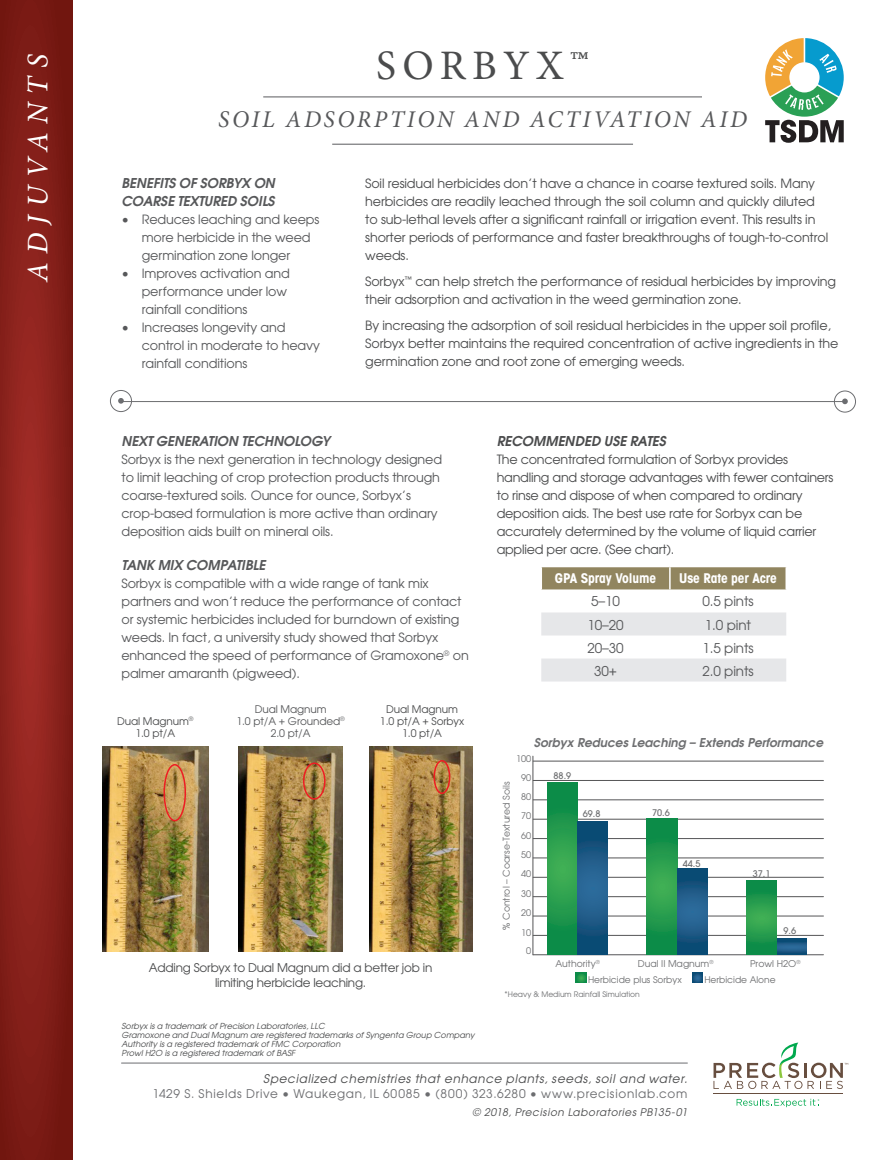
<style>
.page{position:relative;width:891px;height:1160px;background:#fff}
.page>*{position:absolute;margin:0;border:0;box-sizing:border-box;transform-origin:0 0}
.t1{font:42px "Minion Pro";letter-spacing:.15em;color:#4b4c4d}
.t2{font:italic 30px "Minion Pro";color:#fff}
.t3{font:italic 24px "Minion Pro";letter-spacing:.11em;color:#57585a}
.Paragraph_Style_1{font:italic 600 13.5px "Avant Garde";letter-spacing:-.005em;color:#57585a}
.t4{font:13.5px "Avant Garde";letter-spacing:-.01em;color:#57585a}
.t5{font:700 condensed 13.5px "Avant Garde";letter-spacing:-.01em;color:#fff}
.Paragraph_Style_1-2{font:italic 600 13.5px "Avant Garde";letter-spacing:-.005em;color:#4b4c4d}
.t6{font:12.75px/18px "Avant Garde";letter-spacing:-.01em;color:#4b4c4d}
.t7{font:12.75px/18px "Avant Garde";letter-spacing:-.01em;color:#57585a}
.t8{font:italic 600 12.15px "Avant Garde";color:#6e6f71}
.t9{font:12px "Avant Garde";letter-spacing:.06em;color:#6c6d70}
.t10{font:12px/15px "Avant Garde";letter-spacing:-.02em;color:#4b4c4d;text-align:center}
.t11{font:italic 12px "Avant Garde";letter-spacing:.055em;color:#4b4c4d}
.t12{font:10.5px/12px "Avant Garde";letter-spacing:-.01em;color:#4b4c4d;text-align:center}
.t13{font:italic 10.5px "Avant Garde";letter-spacing:.055em;color:#4b4c4d}
.t14{font:10.5px/12px "Avant Garde";letter-spacing:-.01em;color:#57585a;text-align:center}
.t15{font:9.3px "Avant Garde";color:#6e6f71}
.t16{font:9.15px/19.4px "Avant Garde";color:#6e6f71;text-align:center}
.t17{font:500 9.15px "Avant Garde";color:#6e6f71}
.t18{font:italic 8.25px "Avant Garde";color:#4b4c4d}
.t19{font:7.65px "Avant Garde";color:#6e6f71}
</style>
<div class="page">
<hr style="left:122px;top:1063px;width:565px;height:1px;background:#6c6d70">
<svg style="left:737px;top:1099px;width:82px;height:8px"></svg>
<hr style="left:713px;top:1094px;width:130px;height:1px;background:#674e3f">
<svg style="left:714px;top:1042px;width:134px;height:47px"></svg>
<hr style="left:332px;top:144px;width:301px;height:1px;background:#6c6d70">
<hr style="left:263px;top:96px;width:439px;height:1px;background:#6c6d70">
<svg style="left:842px;top:398px;width:6px;height:6px"></svg>
<div style="left:834px;top:391px;width:22px;height:21px;border:1px solid #6c6d70;border-radius:50%"></div>
<svg style="left:118px;top:398px;width:6px;height:6px"></svg>
<div style="left:110px;top:390px;width:22px;height:22px;border:1px solid #6c6d70;border-radius:50%"></div>
<hr style="left:121px;top:401px;width:724px;height:1px;background:#6c6d70">
<svg style="left:541px;top:612px;width:245px;height:69px"></svg>
<div style="left:541px;top:567px;width:245px;height:22px;background:#91855f"></div>
<img style="left:102px;top:747px;width:107px;height:205px">
<div style="left:163px;top:764px;width:23px;height:57px;border:2px solid #ee1d23;border-radius:50%"></div>
<img style="left:239px;top:747px;width:104px;height:205px">
<div style="left:303px;top:762px;width:23px;height:38px;border:2px solid #ee1d23;border-radius:50%"></div>
<img style="left:370px;top:747px;width:102px;height:205px">
<div style="left:434px;top:760px;width:16px;height:34px;border:2px solid #ee1d23;border-radius:50%"></div>
<hr style="left:533px;top:858px;width:290px;height:1px;background:#555557">
<hr style="left:533px;top:877px;width:290px;height:1px;background:#555557">
<hr style="left:533px;top:896px;width:290px;height:1px;background:#555557">
<hr style="left:533px;top:916px;width:290px;height:1px;background:#555557">
<hr style="left:533px;top:935px;width:290px;height:1px;background:#555557">
<hr style="left:533px;top:954px;width:290px;height:1px;background:#555557">
<hr style="left:533px;top:838px;width:290px;height:1px;background:#555557">
<hr style="left:533px;top:819px;width:290px;height:1px;background:#555557">
<hr style="left:533px;top:799px;width:290px;height:1px;background:#555557">
<hr style="left:533px;top:780px;width:290px;height:1px;background:#555557">
<hr style="left:533px;top:761px;width:290px;height:1px;background:#555557">
<svg style="left:547px;top:783px;width:30px;height:172px;background:#21994c"></svg>
<svg style="left:577px;top:821px;width:31px;height:134px;background:#1a5884"></svg>
<svg style="left:647px;top:818px;width:30px;height:137px;background:#20994c"></svg>
<svg style="left:677px;top:868px;width:30px;height:87px;background:#1a5884"></svg>
<svg style="left:777px;top:939px;width:30px;height:16px"></svg>
<svg style="left:746px;top:881px;width:31px;height:74px;background:#20994c"></svg>
<svg style="left:576px;top:973px;width:10px;height:10px"></svg>
<svg style="left:692px;top:973px;width:10px;height:10px"></svg>
<hr style="left:533px;top:756px;width:1px;height:199px;background:#555557">
<svg style="left:0;top:0;width:73px;height:1160px;background:#86201a"></svg>
<svg style="left:765px;top:38px;width:79px;height:105px"></svg>
<p class="t2" style="left:18px;top:282px;width:229px;rotate:-90deg">ADJUVANTS</p>
<p class="t1" style="left:376px;top:37px;width:214px">SORBYX™</p>
<p class="t3" style="left:218px;top:103px;width:530px">SOIL ADSORPTION AND ACTIVATION AID</p>
<p class="Paragraph_Style_1" style="left:122px;top:174px;width:155px">BENEFITS OF SORBYX ON</p>
<p class="Paragraph_Style_1" style="left:122px;top:192px;width:155px">COARSE TEXTURED SOILS</p>
<p class="t7" style="left:142px;top:210px;width:179px;text-indent:-20px">• Reduces leaching and keeps more herbicide in the weed germination zone longer</p>
<p class="t7" style="left:142px;top:264px;width:150px;text-indent:-20px">• Improves activation and performance under low rainfall conditions</p>
<p class="t7" style="left:142px;top:318px;width:180px;text-indent:-20px">• Increases longevity and control in moderate to heavy rainfall conditions</p>
<p class="t6" style="left:365px;top:174px;width:465px">Soil residual herbicides don’t have a chance in coarse textured soils. Many herbicides are readily leached through the soil column and quickly diluted to sub-lethal levels after a significant rainfall or irrigation event. This results in shorter periods of performance and faster breakthroughs of tough-to-control weeds.</p>
<p class="t6" style="left:365px;top:272px;width:472px">Sorbyx<sup>™</sup> can help stretch the performance of residual herbicides by improving their adsorption and activation in the weed germination zone.</p>
<p class="t6" style="left:365px;top:317px;width:475px">By increasing the adsorption of soil residual herbicides in the upper soil profile,<br>Sorbyx better maintains the required concentration of active ingredients in the germination zone and root zone of emerging weeds.</p>
<p class="Paragraph_Style_1" style="left:122px;top:432px;width:210px">NEXT GENERATION TECHNOLOGY</p>
<p class="t7" style="left:122px;top:450px;width:322px">Sorbyx is the next generation in technology designed to limit leaching of crop protection products through coarse-textured soils. Ounce for ounce, Sorbyx’s crop-based formulation is more active than ordinary deposition aids built on mineral oils.</p>
<p class="Paragraph_Style_1" style="left:122px;top:557px;width:145px">TANK MIX COMPATIBLE</p>
<p class="t7" style="left:122px;top:575px;width:349px">Sorbyx is compatible with a wide range of tank mix partners and won’t reduce the performance of contact or systemic herbicides included for burndown of existing weeds. In fact, a university study showed that Sorbyx enhanced the speed of performance of Gramoxone<sup>®</sup> on palmer amaranth (pigweed).</p>
<p class="t5" style="left:555px;top:570px;width:103px">GPA Spray Volume</p>
<p class="t5" style="left:679px;top:570px;width:99px">Use Rate per Acre</p>
<p class="Paragraph_Style_1-2" style="left:497px;top:432px;width:171px">RECOMMENDED USE RATES</p>
<p class="t6" style="left:497px;top:450px;width:338px">The concentrated formulation of Sorbyx provides handling and storage advantages with fewer containers to rinse and dispose of when compared to ordinary deposition aids. The best use rate for Sorbyx can be accurately determined by the volume of liquid carrier applied per acre. (See chart).</p>
<p class="t4" style="left:591px;top:593px;width:30px">5–10</p>
<p class="t4" style="left:702px;top:593px;width:53px">0.5 pints</p>
<p class="t4" style="left:588px;top:616px;width:38px">10–20</p>
<p class="t4" style="left:705px;top:616px;width:48px">1.0 pint</p>
<p class="t4" style="left:588px;top:639px;width:38px">20–30</p>
<p class="t4" style="left:702px;top:639px;width:53px">1.5 pints</p>
<p class="t4" style="left:594px;top:662px;width:24px">30+</p>
<p class="t4" style="left:702px;top:662px;width:53px">2.0 pints</p>
<p class="t12" style="left:117px;top:715px;width:78px">Dual Magnum<sup>®<br></sup>1.0 pt/A</p>
<p class="t14" style="left:236px;top:703px;width:110px">Dual Magnum<br>1.0 pt/A + Grounded<sup>®<br></sup>2.0 pt/A</p>
<p class="t12" style="left:380px;top:703px;width:86px">Dual Magnum<br>1.0 pt/A + Sorbyx<br>1.0 pt/A</p>
<p class="t10" style="left:149px;top:960px;width:285px">Adding Sorbyx to Dual Magnum did a better job in limiting herbicide leaching.</p>
<p class="t18" style="left:122px;top:1021px;width:205px">Sorbyx is a trademark of Precision Laboratories, LLC</p>
<p class="t18" style="left:122px;top:1030px;width:354px">Gramoxone and Dual Magnum are registered trademarks of Syngenta Group Company</p>
<p class="t18" style="left:122px;top:1039px;width:220px">Authority is a registered trademark of FMC Corporation</p>
<p class="t18" style="left:122px;top:1048px;width:175px">Prowl H2O is a registered trademark of BASF</p>
<p class="t8" style="left:534px;top:735px;width:291px">Sorbyx Reduces Leaching – Extends Performance</p>
<p class="t16" style="left:516px;top:749px;width:17px">100<br>90<br>80</p>
<p class="t15" style="left:500px;top:930px;width:150px;rotate:-90deg">% Control – Coarse-Textured Soils</p>
<p class="t16" style="left:521px;top:805px;width:12px;line-height:20px;text-align:left">70<br>60</p>
<p class="t16" style="left:521px;top:845px;width:12px;text-align:justify">50<br>40<br>30<br>20<br>10</p>
<p class="t16" style="left:526px;top:941px;width:7px">0</p>
<p class="t17" style="left:554px;top:770px;width:19px">88.9</p>
<p class="t17" style="left:583px;top:808px;width:19px">69.8</p>
<p class="t17" style="left:652px;top:807px;width:19px">70.6</p>
<p class="t17" style="left:683px;top:858px;width:19px">44.5</p>
<p class="t17" style="left:753px;top:868px;width:19px">37.1</p>
<p class="t17" style="left:783px;top:925px;width:14px">9.6</p>
<p class="t15" style="left:555px;top:957px;width:46px">Authority<sup>®</sup></p>
<p class="t15" style="left:638px;top:957px;width:77px">Dual II Magnum<sup>®</sup></p>
<p class="t15" style="left:750px;top:957px;width:52px">Prowl H2O<sup>®</sup></p>
<p class="t16" style="left:588px;top:970px;width:95px">Herbicide plus Sorbyx</p>
<p class="t16" style="left:704px;top:970px;width:73px">Herbicide Alone</p>
<p class="t19" style="left:505px;top:990px;width:137px">*Heavy &amp; Medium Rainfall Simulation</p>
<p class="t11" style="left:263px;top:1071px;width:426px">Specialized chemistries that enhance plants, seeds, soil and water.</p>
<p class="t9" style="left:152px;top:1086px;width:536px">1429 S. Shields Drive • Waukegan, IL 60085 • (800) 323.6280 • www.precisionlab.com</p>
<p class="t13" style="left:473px;top:1105px;width:216px">© 2018, Precision Laboratories PB135-01</p>
</div>
